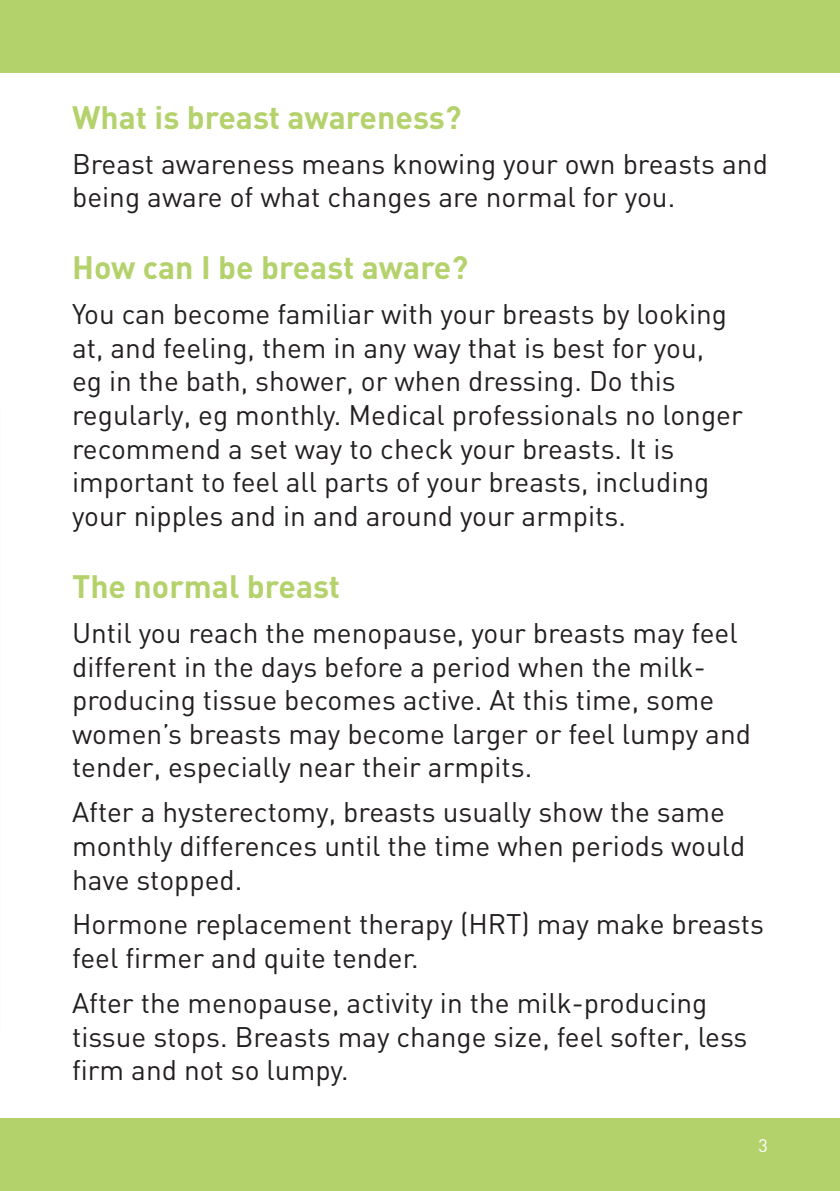
<style>
.page{position:relative;width:840px;height:1191px;background:#fff}
.page>*{position:absolute;margin:0;border:0;box-sizing:border-box;transform-origin:0 0}
.t1{font:700 32px "DIN";color:#b4d26c}
.t2{font:28px/33.6px "DIN";color:#231f20}
.t3{font:18px "DIN";color:#fff}
</style>
<div class="page">
<div style="left:0;top:1118px;width:839px;height:73px;background:#b4d26c"></div>
<div style="left:0;top:0;width:839px;height:72px;background:#b4d26c"></div>
<p class="t1" style="left:72px;top:96px;width:391px">What is breast awareness?</p>
<p class="t2" style="left:72px;top:146px;width:697px">Breast awareness means knowing your own breasts and being aware of what changes are normal for you.</p>
<p class="t1" style="left:72px;top:247px;width:397px">How can I be breast aware?</p>
<p class="t2" style="left:72px;top:297px;width:672px">You can become familiar with your breasts by looking at, and feeling, them in any way that is best for you,<br>eg in the bath, shower, or when dressing. Do this regularly, eg monthly. Medical professionals no longer recommend a set way to check your breasts. It is important to feel all parts of your breasts, including your nipples and in and around your armpits.</p>
<p class="t1" style="left:72px;top:565px;width:269px">The normal breast</p>
<p class="t2" style="left:72px;top:615px;width:680px">Until you reach the menopause, your breasts may feel different in the days before a period when the milk&shy;producing tissue becomes active. At this time, some women’s breasts may become larger or feel lumpy and tender, especially near their armpits.</p>
<p class="t2" style="left:72px;top:795px;width:674px">After a hysterectomy, breasts usually show the same monthly differences until the time when periods would have stopped.</p>
<p class="t2" style="left:72px;top:907px;width:693px">Hormone replacement therapy (HRT) may make breasts feel firmer and quite tender.</p>
<p class="t2" style="left:72px;top:985px;width:676px">After the menopause, activity in the milk-producing tissue stops. Breasts may change size, feel softer, less firm and not so lumpy.</p>
<p class="t3" style="left:758px;top:1134px;width:11px">3</p>
</div>
